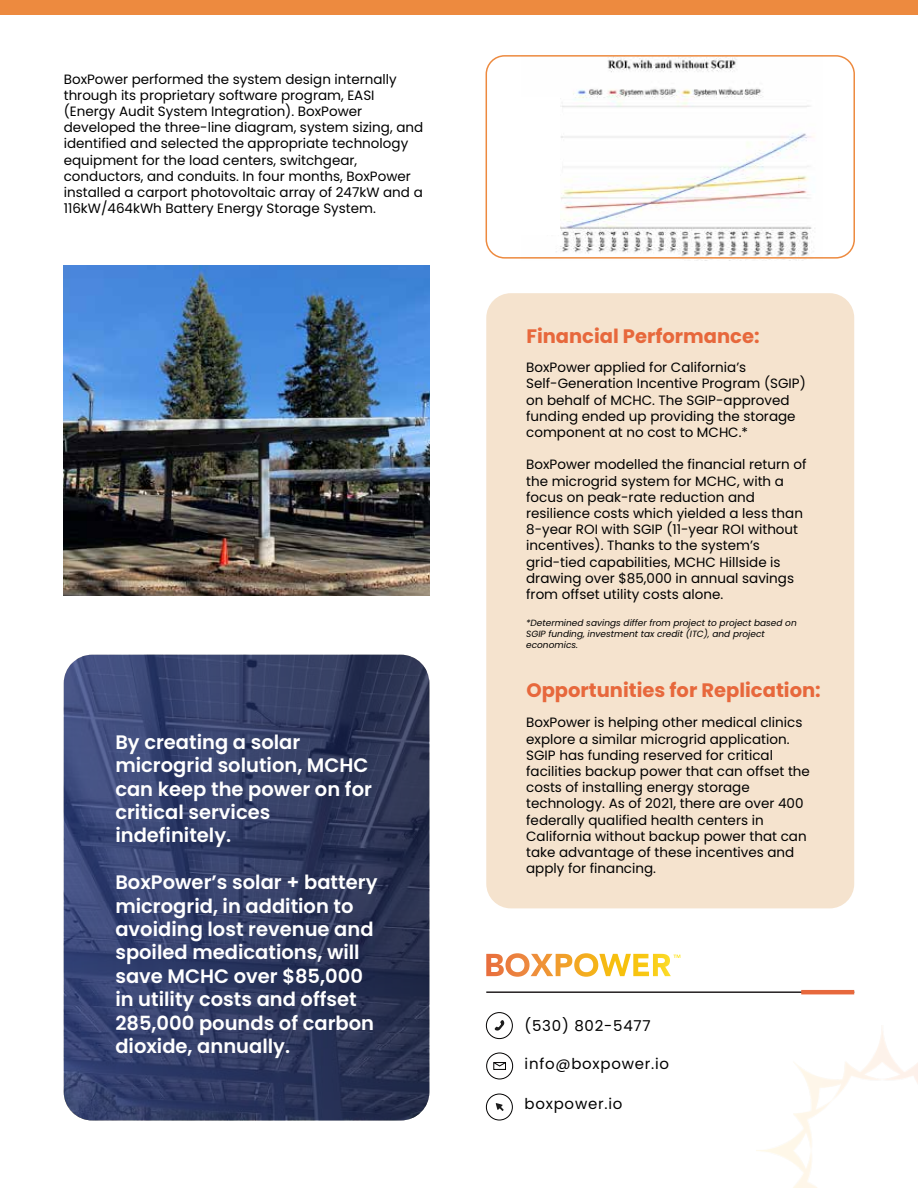
<style>
.page{position:relative;width:918px;height:1188px;background:#fff}
.page>*{position:absolute;margin:0;border:0;box-sizing:border-box;transform-origin:0 0}
.t1{font:600 19.5px/23.4px "Poppins";color:#fff}
.t2{font:700 19.5px "Poppins";color:#e7683c}
.t3{font:15px "Poppins";letter-spacing:.05em;color:#000}
.t4{font:13.5px/16.2px "Poppins";color:#000}
.t5{font:italic 9px/10.8px "Poppins";color:#000}
</style>
<div class="page">
<div style="left:486px;top:293px;width:368px;height:615px;background:#f5e3ce;border-radius:25px"></div>
<svg style="left:505px;top:953px;width:166px;height:24px"></svg>
<div style="left:0;top:0;width:918px;height:14px;background:#ed8a3f"></div>
<svg style="left:64px;top:655px;width:365px;height:465px;background:#323c65"></svg>
<div style="left:486px;top:1094px;width:27px;height:26px;border:1px solid #020001;border-radius:50%"></div>
<svg style="left:496px;top:1103px;width:8px;height:8px"></svg>
<div style="left:493px;top:1062px;width:13px;height:8px;border:1px solid #020001"></div>
<svg style="left:493px;top:1062px;width:13px;height:5px"></svg>
<div style="left:486px;top:1053px;width:27px;height:26px;border:1px solid #020001;border-radius:50%"></div>
<hr style="left:486px;top:991px;width:368px;height:2px;background:#231f20">
<hr style="left:801px;top:990px;width:53px;height:4px;background:#e7683c">
<img style="left:757px;top:1028px;width:161px;height:159px">
<img style="left:64px;top:266px;width:365px;height:330px">
<div style="left:486px;top:1012px;width:27px;height:27px;border:1px solid #020001;border-radius:50%"></div>
<svg style="left:495px;top:1020px;width:10px;height:11px"></svg>
<img style="left:556px;top:58px;width:258px;height:203px">
<div style="left:486px;top:55px;width:369px;height:204px;border:2px solid #ed8a3f;border-radius:18px"></div>
<div style="left:521px;top:98px;width:39px;height:137px;background:#fff"></div>
<p class="t4" style="left:64px;top:71px;width:361px">BoxPower performed the system design internally through its proprietary software program, EASI (Energy Audit System Integration). BoxPower developed the three-line diagram, system sizing, and identified and selected the appropriate technology equipment for the load centers, switchgear, conductors, and conduits. In four months, BoxPower installed a carport photovoltaic array of 247kW and a 116kW/464kWh Battery Energy Storage System.</p>
<h1 class="t1" style="left:115px;top:730px;width:258px">By creating a solar microgrid solution, MCHC can keep the power on for critical services indefinitely.</h1>
<h1 class="t1" style="left:115px;top:871px;width:264px">BoxPower’s solar + battery microgrid, in addition to avoiding lost revenue and spoiled medications, will save MCHC over $85,000 in utility costs and offset<br>285,000 pounds of carbon dioxide, annually.</h1>
<h1 class="t2" style="left:526px;top:325px;width:235px">Financial Performance:</h1>
<p class="t4" style="left:526px;top:359px;width:281px">BoxPower applied for California’s Self-Generation Incentive Program (SGIP) on behalf of MCHC. The SGIP-approved funding ended up providing the storage component at no cost to MCHC.*</p>
<p class="t4" style="left:526px;top:457px;width:282px">BoxPower modelled the financial return of the microgrid system for MCHC, with a focus on peak-rate reduction and resilience costs which yielded a less than 8-year ROI with SGIP (11-year ROI without incentives). Thanks to the system’s grid-tied capabilities, MCHC Hillside is drawing over $85,000 in annual savings from offset utility costs alone.</p>
<p class="t5" style="left:526px;top:618px;width:272px">*Determined savings differ from project to project based on<br>SGIP funding, investment tax credit (ITC), and project economics.</p>
<h1 class="t2" style="left:526px;top:679px;width:296px">Opportunities for Replication:</h1>
<p class="t4" style="left:526px;top:715px;width:285px">BoxPower is helping other medical clinics explore a similar microgrid application.<br>SGIP has funding reserved for critical facilities backup power that can offset the costs of installing energy storage technology. As of 2021, there are over 400 federally qualified health centers in California without backup power that can take advantage of these incentives and apply for financing.</p>
<p class="t3" style="left:525px;top:1017px;width:128px">(530) 802-5477</p>
<p class="t3" style="left:525px;top:1055px;width:146px">info@boxpower.io</p>
<p class="t3" style="left:525px;top:1096px;width:99px">boxpower.io</p>
</div>
